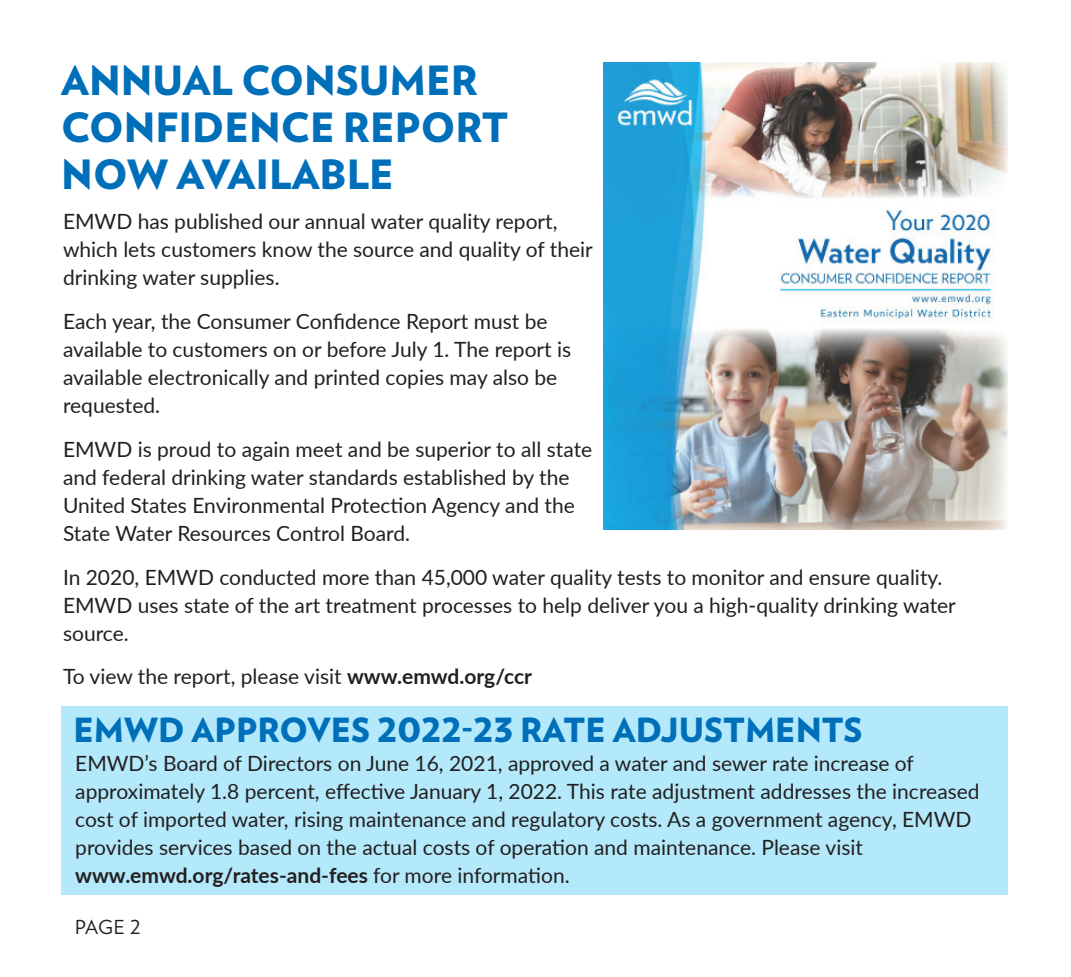
<style>
.page{position:relative;width:1071px;height:977px;background:#fff}
.page>*{position:absolute;margin:0;border:0;box-sizing:border-box;transform-origin:0 0}
.t1{font:900 40.25px/47.2px "Verlag";color:#006fba}
.t2{font:900 33.25px "Verlag";color:#006fba}
.t3{font:21px/28px "Lato";color:#231f20}
.t4{font:19.25px "Verlag";color:#231f20}
.s1{font-weight:700}
</style>
<div class="page">
<img style="left:603px;top:62px;width:405px;height:468px">
<div style="left:61px;top:706px;width:947px;height:189px;background:#b3e9fa"></div>
<h1 class="t1" style="left:61px;top:54px;width:449px">ANNUAL CONSUMER<br>CONFIDENCE REPORT<br>NOW AVAILABLE</h1>
<p class="t3" style="left:63px;top:207px;width:531px">EMWD has published our annual water quality report, which lets customers know the source and quality of their drinking water supplies.</p>
<p class="t3" style="left:63px;top:306px;width:510px">Each year, the Consumer Confidence Report must be available to customers on or before July 1. The report is available electronically and printed copies may also be requested.</p>
<p class="t3" style="left:63px;top:434px;width:531px">EMWD is proud to again meet and be superior to all state and federal drinking water standards established by the United States Environmental Protection Agency and the State Water Resources Control Board.</p>
<p class="t3" style="left:63px;top:562px;width:894px">In 2020, EMWD conducted more than 45,000 water quality tests to monitor and ensure quality.<br>EMWD uses state of the art treatment processes to help deliver you a high-quality drinking water source.</p>
<p class="t3" style="left:63px;top:662px;width:471px">To view the report, please visit <span class="s1">www.emwd.org/ccr</span></p>
<h2 class="t2" style="left:74px;top:702px;width:790px">EMWD APPROVES 2022-23 RATE ADJUSTMENTS</h2>
<p class="t3" style="left:75px;top:748px;width:906px">EMWD’s Board of Directors on June 16, 2021, approved a water and sewer rate increase of approximately 1.8 percent, effective January 1, 2022. This rate adjustment addresses the increased cost of imported water, rising maintenance and regulatory costs. As a government agency, EMWD provides services based on the actual costs of operation and maintenance. Please visit <span class="s1">www.emwd.org/rates-and-fees</span> for more information.</p>
<p class="t4" style="left:75px;top:912px;width:67px">PAGE 2</p>
</div>
